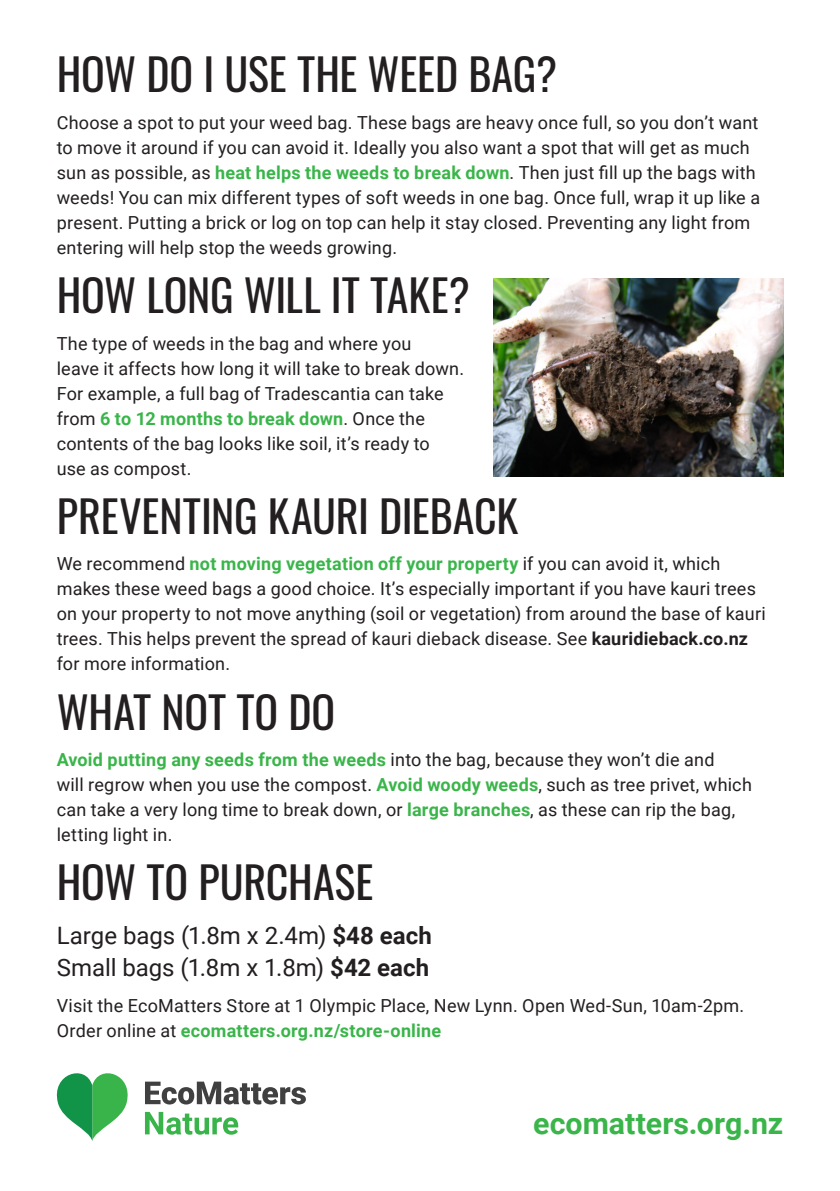
<style>
.page{position:relative;width:840px;height:1191px;background:#fff}
.page>*{position:absolute;margin:0;border:0;box-sizing:border-box;transform-origin:0 0}
.t1{font:44px "Oswald";letter-spacing:-.005em;color:#231f20}
.t2{font:700 30.2px "Roboto";color:#3ab54a}
.t3{font:24px/32px "Roboto";letter-spacing:-.005em;color:#231f20}
.t4{font:18px/25px "Roboto";letter-spacing:.01em;color:#231f20}
.s1{font-weight:700;color:#3ab54a}
.s2{font-weight:700}
</style>
<div class="page">
<img style="left:493px;top:279px;width:289px;height:197px">
<svg style="left:145px;top:1081px;width:161px;height:23px"></svg>
<svg style="left:56px;top:1073px;width:72px;height:68px"></svg>
<svg style="left:145px;top:1111px;width:93px;height:23px"></svg>
<h1 class="t1" style="left:57px;top:35px;width:501px">HOW DO I USE THE WEED BAG?</h1>
<p class="t4" style="left:57px;top:109px;width:704px">Choose a spot to put your weed bag. These bags are heavy once full, so you don’t want to move it around if you can avoid it. Ideally you also want a spot that will get as much sun as possible, as <span class="s1">heat helps the weeds to break down</span>. Then just fill up the bags with weeds! You can mix different types of soft weeds in one bag. Once full, wrap it up like a present. Putting a brick or log on top can help it stay closed. Preventing any light from entering will help stop the weeds growing.</p>
<h1 class="t1" style="left:57px;top:256px;width:414px">HOW LONG WILL IT TAKE?</h1>
<p class="t4" style="left:57px;top:330px;width:408px">The type of weeds in the bag and where you<br>leave it affects how long it will take to break down.<br>For example, a full bag of Tradescantia can take from <span class="s1">6 to 12 months to break down</span>. Once the contents of the bag looks like soil, it’s ready to<br>use as compost.</p>
<h1 class="t1" style="left:57px;top:477px;width:462px">PREVENTING KAURI DIEBACK</h1>
<p class="t4" style="left:57px;top:551px;width:710px">We recommend <span class="s1">not moving vegetation off your property</span> if you can avoid it, which makes these weed bags a good choice. It’s especially important if you have kauri trees on your property to not move anything (soil or vegetation) from around the base of kauri trees. This helps prevent the spread of kauri dieback disease. See <span class="s2">kauridieback.co.nz </span>for more information.</p>
<h1 class="t1" style="left:57px;top:672px;width:280px">WHAT NOT TO DO</h1>
<p class="t4" style="left:57px;top:746px;width:696px"><span class="s1">Avoid putting any seeds from the weeds</span> into the bag, because they won’t die and<br>will regrow when you use the compost. <span class="s1">Avoid woody weeds</span>, such as tree privet, which can take a very long time to break down, or <span class="s1">large branches</span>, as these can rip the bag, letting light in.</p>
<h1 class="t1" style="left:57px;top:843px;width:318px">HOW TO PURCHASE</h1>
<h3 class="t3" style="left:57px;top:918px;width:376px">Large bags (1.8m x 2.4m) <span class="s2">$48 each<br></span>Small bags (1.8m x 1.8m) <span class="s2">$42 each</span></h3>
<p class="t4" style="left:57px;top:992px;width:688px">Visit the EcoMatters Store at 1 Olympic Place, New Lynn. Open Wed-Sun, 10am-2pm.<br>Order online at <span class="s1">ecomatters.org.nz/store-online</span></p>
<h2 class="t2" style="left:533px;top:1102px;width:251px">ecomatters.org.nz</h2>
</div>
